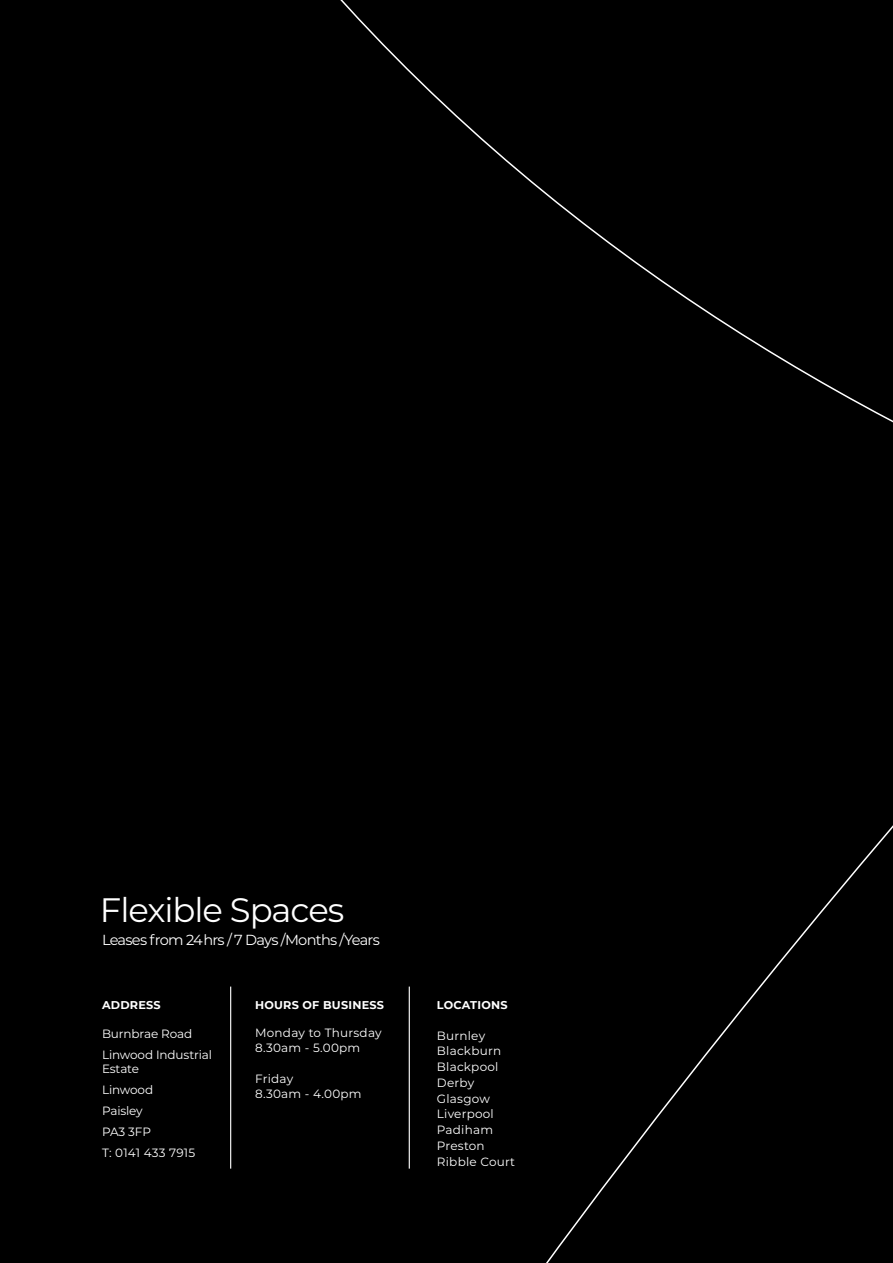
<style>
.page{position:relative;width:893px;height:1263px;background:#000}
.page>*{position:absolute;margin:0;border:0;box-sizing:border-box;transform-origin:0 0}
.t1{font:33.9px "Montserrat";letter-spacing:-.03em;color:#fff}
.t2{font:14.55px "Montserrat";letter-spacing:-.05em;color:#fff}
.t3{font:12px/15.8px "Montserrat";letter-spacing:.02em;color:#fff}
.t4{font:12px/20.9px "Montserrat";letter-spacing:-.01em;color:#fff}
.t5{font:700 11.25px "Montserrat";letter-spacing:.02em;color:#fff}
</style>
<div class="page">
<hr style="left:230px;top:986px;width:1px;height:182px;background:#fff">
<hr style="left:409px;top:986px;width:1px;height:182px;background:#fff">
<svg style="left:340px;top:0;width:553px;height:423px"></svg>
<h1 class="t1" style="left:100px;top:887px;width:246px">Flexible Spaces</h1>
<p class="t2" style="left:102px;top:930px;width:279px">Leases from 24hrs / 7 Days /Months /Years</p>
<p class="t5" style="left:102px;top:997px;width:60px">ADDRESS</p>
<p class="t4" style="left:102px;top:1023px;width:111px">Burnbrae Road<br>Linwood Industrial</p>
<p class="t4" style="left:102px;top:1058px;width:95px">Estate<br>Linwood<br>Paisley<br>PA3 3FP<br>T: 0141 433 7915</p>
<p class="t5" style="left:255px;top:997px;width:130px">HOURS OF BUSINESS</p>
<p class="t3" style="left:255px;top:1025px;width:128px;line-height:14.4px">Monday to Thursday<br>8.30am - 5.00pm</p>
<p class="t3" style="left:255px;top:1071px;width:108px;line-height:14.4px">Friday<br>8.30am - 4.00pm</p>
<p class="t5" style="left:437px;top:997px;width:72px">LOCATIONS</p>
<p class="t3" style="left:437px;top:1027px;width:80px">Burnley<br>Blackburn<br>Blackpool<br>Derby<br>Glasgow<br>Liverpool<br>Padiham<br>Preston<br>Ribble Court</p>
</div>
